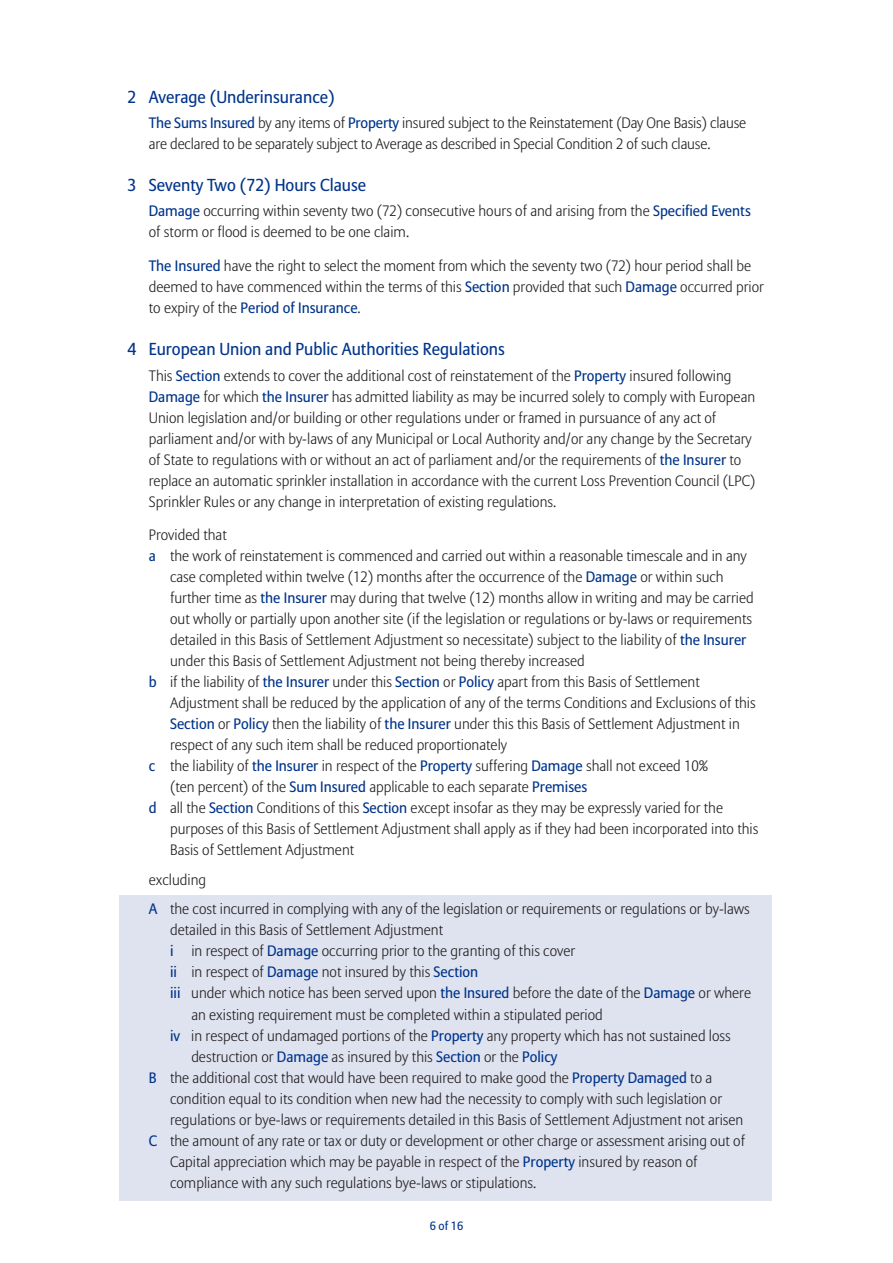
<style>
.page{position:relative;width:893px;height:1263px;background:#fff}
.page>*{position:absolute;margin:0;border:0;box-sizing:border-box;transform-origin:0 0}
.t1{font:17.25px "Allianz Sans";color:#00348a}
.t2{font:300 15px/21px "Allianz Sans";color:#231f20}
.t3{font:12px "Allianz Sans";color:#00348a}
.s1{font-weight:400;color:#00348a}
</style>
<div class="page">
<div style="left:119px;top:896px;width:653px;height:305px;background:#dfe3f0"></div>
<p class="t1" style="left:128px;top:90px;width:209px">2 Average (Underinsurance)</p>
<p class="t2" style="left:149px;top:113px;width:599px"><span class="s1">The Sums Insured</span> by any items of <span class="s1">Property</span> insured subject to the Reinstatement (Day One Basis) clause are declared to be separately subject to Average as described in Special Condition 2 of such clause.</p>
<p class="t1" style="left:128px;top:178px;width:240px">3 Seventy Two (72) Hours Clause</p>
<p class="t2" style="left:149px;top:202px;width:604px"><span class="s1">Damage</span> occurring within seventy two (72) consecutive hours of and arising from the <span class="s1">Specified Events </span>of storm or flood is deemed to be one claim.</p>
<p class="t2" style="left:149px;top:257px;width:617px"><span class="s1">The Insured</span> have the right to select the moment from which the seventy two (72) hour period shall be deemed to have commenced within the terms of this <span class="s1">Section</span> provided that such <span class="s1">Damage</span> occurred prior to expiry of the <span class="s1">Period of Insurance</span>.</p>
<p class="t1" style="left:128px;top:342px;width:379px">4 European Union and Public Authorities Regulations</p>
<p class="t2" style="left:149px;top:366px;width:608px">This <span class="s1">Section</span> extends to cover the additional cost of reinstatement of the <span class="s1">Property</span> insured following <span class="s1">Damage</span> for which <span class="s1">the Insurer</span> has admitted liability as may be incurred solely to comply with European Union legislation and/or building or other regulations under or framed in pursuance of any act of parliament and/or with by-laws of any Municipal or Local Authority and/or any change by the Secretary of State to regulations with or without an act of parliament and/or the requirements of <span class="s1">the Insurer</span> to replace an automatic sprinkler installation in accordance with the current Loss Prevention Council (LPC)<br>Sprinkler Rules or any change in interpretation of existing regulations.</p>
<p class="t2" style="left:149px;top:526px;width:79px">Provided that</p>
<p class="t2" style="left:149px;top:547px;width:599px"><span class="s1">a</span> the work of reinstatement is commenced and carried out within a reasonable timescale and in any</p>
<p class="t2" style="left:170px;top:568px;width:555px">case completed within twelve (12) months after the occurrence of the <span class="s1">Damage</span> or within such</p>
<p class="t2" style="left:170px;top:589px;width:585px">further time as <span class="s1">the Insurer</span> may during that twelve (12) months allow in writing and may be carried</p>
<p class="t2" style="left:170px;top:610px;width:584px">out wholly or partially upon another site (if the legislation or regulations or by-laws or requirements</p>
<p class="t2" style="left:170px;top:631px;width:578px">detailed in this Basis of Settlement Adjustment so necessitate) subject to the liability of <span class="s1">the Insurer</span></p>
<p class="t2" style="left:170px;top:652px;width:416px">under this Basis of Settlement Adjustment not being thereby increased</p>
<p class="t2" style="left:149px;top:673px;width:552px"><span class="s1">b</span> if the liability of <span class="s1">the Insurer</span> under this <span class="s1">Section</span> or <span class="s1">Policy</span> apart from this Basis of Settlement</p>
<p class="t2" style="left:170px;top:694px;width:587px">Adjustment shall be reduced by the application of any of the terms Conditions and Exclusions of this</p>
<p class="t2" style="left:170px;top:715px;width:571px"><span class="s1">Section</span> or <span class="s1">Policy</span> then the liability of <span class="s1">the Insurer</span> under this this Basis of Settlement Adjustment in</p>
<p class="t2" style="left:170px;top:736px;width:339px">respect of any such item shall be reduced proportionately</p>
<p class="t2" style="left:149px;top:757px;width:560px"><span class="s1">c</span> the liability of <span class="s1">the Insurer</span> in respect of the <span class="s1">Property</span> suffering <span class="s1">Damage</span> shall not exceed 10%</p>
<p class="t2" style="left:170px;top:778px;width:419px">(ten percent) of the <span class="s1">Sum Insured</span> applicable to each separate <span class="s1">Premises</span></p>
<p class="t2" style="left:149px;top:799px;width:576px"><span class="s1">d</span> all the <span class="s1">Section</span> Conditions of this <span class="s1">Section</span> except insofar as they may be expressly varied for the</p>
<p class="t2" style="left:170px;top:820px;width:590px">purposes of this Basis of Settlement Adjustment shall apply as if they had been incorporated into this</p>
<p class="t2" style="left:170px;top:841px;width:186px">Basis of Settlement Adjustment</p>
<p class="t2" style="left:149px;top:866px;width:603px;line-height:29.5px">excluding<br><span class="s1">A</span> the cost incurred in complying with any of the legislation or requirements or regulations or by-laws</p>
<p class="t2" style="left:170px;top:921px;width:275px">detailed in this Basis of Settlement Adjustment</p>
<p class="t2" style="left:170px;top:942px;width:407px"><span class="s1">i</span> in respect of <span class="s1">Damage</span> occurring prior to the granting of this cover</p>
<p class="t2" style="left:170px;top:963px;width:310px"><span class="s1">ii</span> in respect of <span class="s1">Damage</span> not insured by this <span class="s1">Section</span></p>
<p class="t2" style="left:170px;top:984px;width:583px"><span class="s1">iii</span> under which notice has been served upon <span class="s1">the Insured</span> before the date of the <span class="s1">Damage</span> or where</p>
<p class="t2" style="left:191px;top:1005px;width:413px">an existing requirement must be completed within a stipulated period</p>
<p class="t2" style="left:170px;top:1026px;width:562px"><span class="s1">iv</span> in respect of undamaged portions of the <span class="s1">Property</span> any property which has not sustained loss</p>
<p class="t2" style="left:191px;top:1047px;width:368px">destruction or <span class="s1">Damage</span> as insured by this <span class="s1">Section</span> or the <span class="s1">Policy</span></p>
<p class="t2" style="left:149px;top:1068px;width:565px"><span class="s1">B</span> the additional cost that would have been required to make good the <span class="s1">Property Damaged</span> to a</p>
<p class="t2" style="left:170px;top:1089px;width:554px">condition equal to its condition when new had the necessity to comply with such legislation or</p>
<p class="t2" style="left:170px;top:1110px;width:575px">regulations or bye-laws or requirements detailed in this Basis of Settlement Adjustment not arisen</p>
<p class="t2" style="left:149px;top:1131px;width:598px"><span class="s1">C</span> the amount of any rate or tax or duty or development or other charge or assessment arising out of</p>
<p class="t2" style="left:170px;top:1152px;width:529px">Capital appreciation which may be payable in respect of the <span class="s1">Property</span> insured by reason of</p>
<p class="t2" style="left:170px;top:1173px;width:368px">compliance with any such regulations bye-laws or stipulations.</p>
<p class="t3" style="left:430px;top:1220px;width:35px">6 of 16</p>
</div>
